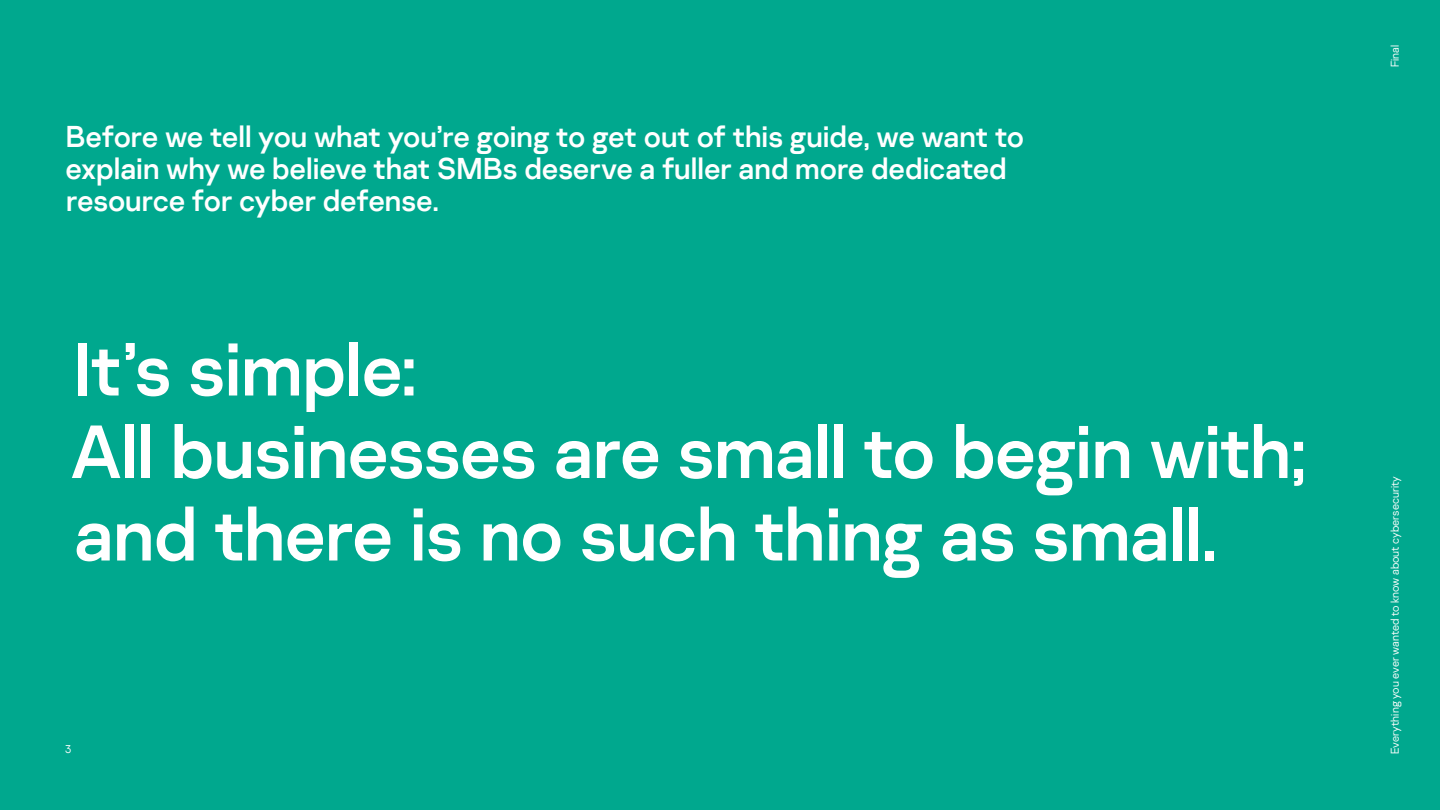
<style>
.page{position:relative;width:1440px;height:810px;background:#00a88e}
.page>*{position:absolute;margin:0;border:0;box-sizing:border-box;transform-origin:0 0}
.t1{font:75px/82.5px "Kaspersky Sans";letter-spacing:-.01em;color:#fff}
.t2{font:30px/32.2px "Kaspersky Sans";letter-spacing:-.005em;color:#fff}
.t3{font:300 11.25px "Kaspersky Sans";color:#fff}
</style>
<div class="page">
<p class="t2" style="left:66px;top:120px;width:960px">Before we tell you what you’re going to get out of this guide, we want to explain why we believe that SMBs deserve a fuller and more dedicated resource for cyber defense.</p>
<h1 class="t1" style="left:70px;top:328px;width:1239px">It’s simple:<br>All businesses are small to begin with; and there is no such thing as small.</h1>
<p class="t3" style="left:65px;top:742px;width:8px">3</p>
<p class="t3" style="left:1388px;top:67px;width:24px;rotate:-90deg">Final</p>
<p class="t3" style="left:1388px;top:754px;width:279px;rotate:-90deg">Everything you ever wanted to know about cybersecurity</p>
</div>
